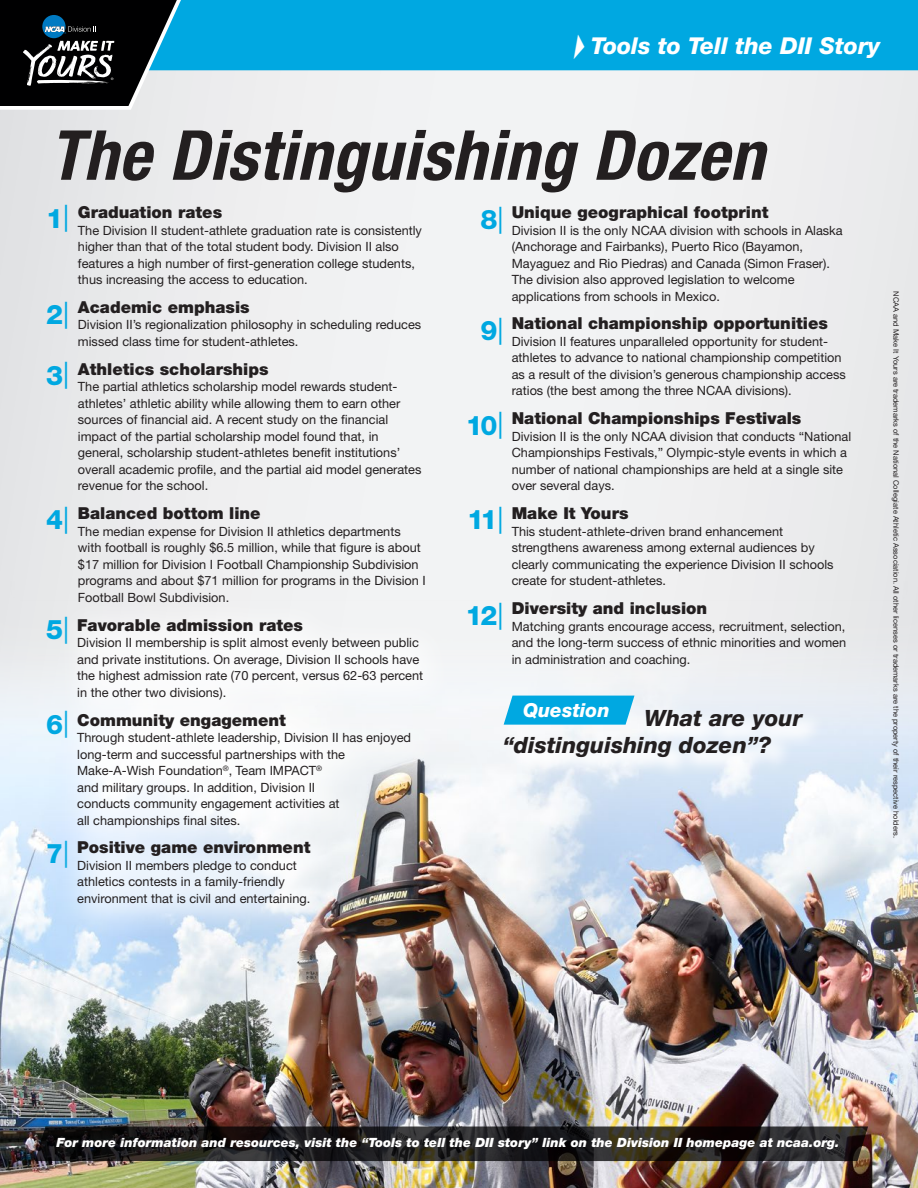
<style>
.page{position:relative;width:918px;height:1188px;background:#fff}
.page>*{position:absolute;margin:0;border:0;box-sizing:border-box;transform-origin:0 0}
.t1{font:italic 700 condensed 69px "Helvetica Neue LT Std";letter-spacing:.01em;color:#231f20}
.t2{font:800 27px "Helvetica Neue LT Std";color:#00a8e1}
.t3{font:italic 800 23.25px "Helvetica Neue LT Std";letter-spacing:-.005em;color:#fff}
.t4{font:italic 800 22.5px/27px "Helvetica Neue LT Std";color:#231f20}
.t5{font:italic 800 19.35px "Helvetica Neue LT Std";color:#fff}
.t6{font:900 16.5px "Helvetica Neue LT Std";color:#231f20}
.t7{font:12.75px/16.5px "Helvetica Neue LT Std";color:#231f20}
.t8{font:italic 900 12.75px "Helvetica Neue LT Std";color:#fff}
.t9{font:7.5px "Helvetica Neue LT Std";color:#231f20}
.s1{font-weight:400}
</style>
<div class="page">
<svg style="left:0;top:70px;width:918px;height:511px"></svg>
<img style="left:0;top:581px;width:918px;height:607px">
<svg style="left:35px;top:1126px;width:833px;height:35px"></svg>
<svg style="left:501px;top:705px;width:326px;height:76px;fill:#eff4f9"></svg>
<svg style="left:504px;top:696px;width:130px;height:29px"></svg>
<div style="left:227px;top:0;width:691px;height:70px;background:#00a8e1"></div>
<svg style="left:0;top:0;width:227px;height:112px"></svg>
<div style="left:55px;top:597px;width:403px;height:343px;background:#fff;opacity:.84"></div>
<svg style="left:574px;top:34px;width:13px;height:25px"></svg>
<h3 class="t3" style="left:591px;top:32px;width:291px">Tools to Tell the DII Story</h3>
<h1 class="t1" style="left:49px;top:113px;width:716px">The Distinguishing Dozen</h1>
<p class="t6" style="left:512px;top:202px;width:258px">Unique geographical footprint</p>
<p class="t7" style="left:512px;top:222px;width:333px">Division II is the only NCAA division with schools in Alaska (Anchorage and Fairbanks), Puerto Rico (Bayamon, Mayaguez and Rio Piedras) and Canada (Simon Fraser).<br>The division also approved legislation to welcome applications from schools in Mexico.</p>
<p class="t6" style="left:512px;top:314px;width:318px">National championship opportunities</p>
<p class="t7" style="left:512px;top:333px;width:336px">Division II features unparalleled opportunity for student&shy;athletes to advance to national championship competition as a result of the division’s generous championship access ratios (the best among the three NCAA divisions).</p>
<p class="t6" style="left:512px;top:409px;width:291px">National Championships Festivals</p>
<p class="t7" style="left:512px;top:428px;width:341px">Division II is the only NCAA division that conducts “National Championships Festivals,” Olympic-style events in which a number of national championships are held at a single site over several days.</p>
<p class="t6" style="left:512px;top:504px;width:118px">Make It Yours</p>
<p class="t7" style="left:512px;top:523px;width:323px">This student-athlete-driven brand enhancement strengthens awareness among external audiences by clearly communicating the experience Division II schools create for student-athletes.</p>
<p class="t6" style="left:512px;top:599px;width:197px">Diversity and inclusion</p>
<p class="t7" style="left:512px;top:618px;width:336px;text-align:justify">Matching grants encourage access, recruitment, selection, and the long-term success of ethnic minorities and women in administration and coaching.</p>
<h2 class="t2" style="left:46px;top:202px;width:25px">1<span class="s1">|</span></h2>
<h2 class="t2" style="left:480px;top:204px;width:25px">8<span class="s1">|</span></h2>
<p class="t6" style="left:78px;top:202px;width:146px">Graduation rates</p>
<p class="t7" style="left:78px;top:222px;width:346px">The Division II student-athlete graduation rate is consistently higher than that of the total student body. Division II also features a high number of first-generation college students, thus increasing the access to education.</p>
<p class="t6" style="left:78px;top:297px;width:173px">Academic emphasis</p>
<p class="t7" style="left:78px;top:317px;width:345px">Division II’s regionalization philosophy in scheduling reduces missed class time for student-athletes.</p>
<p class="t6" style="left:78px;top:359px;width:192px">Athletics scholarships</p>
<p class="t7" style="left:78px;top:378px;width:345px">The partial athletics scholarship model rewards student&shy;athletes’ athletic ability while allowing them to earn other sources of financial aid. A recent study on the financial impact of the partial scholarship model found that, in general, scholarship student-athletes benefit institutions’ overall academic profile, and the partial aid model generates revenue for the school.</p>
<p class="t6" style="left:78px;top:504px;width:184px">Balanced bottom line</p>
<p class="t7" style="left:78px;top:523px;width:349px">The median expense for Division II athletics departments with football is roughly $6.5 million, while that figure is about $17 million for Division I Football Championship Subdivision programs and about $71 million for programs in the Division I Football Bowl Subdivision.</p>
<h2 class="t2" style="left:46px;top:298px;width:25px">2<span class="s1">|</span></h2>
<h2 class="t2" style="left:46px;top:359px;width:25px">3<span class="s1">|</span></h2>
<h2 class="t2" style="left:480px;top:314px;width:25px">9<span class="s1">|</span></h2>
<h2 class="t2" style="left:466px;top:409px;width:39px">10<span class="s1">|</span></h2>
<h2 class="t2" style="left:46px;top:503px;width:25px">4<span class="s1">|</span></h2>
<h2 class="t2" style="left:467px;top:503px;width:38px">11<span class="s1">|</span></h2>
<h2 class="t2" style="left:465px;top:600px;width:40px">12<span class="s1">|</span></h2>
<h2 class="t2" style="left:46px;top:613px;width:25px">5<span class="s1">|</span></h2>
<p class="t6" style="left:77px;top:615px;width:227px">Favorable admission rates</p>
<p class="t7" style="left:77px;top:634px;width:348px">Division II membership is split almost evenly between public and private institutions. On average, Division II schools have the highest admission rate (70 percent, versus 62-63 percent in the other two divisions).</p>
<p class="t6" style="left:77px;top:710px;width:210px">Community engagement</p>
<p class="t7" style="left:77px;top:729px;width:335px">Through student-athlete leadership, Division II has enjoyed long-term and successful partnerships with the Make-A-Wish Foundation<sup>®</sup>, Team IMPACT<sup>®<br></sup>and military groups. In addition, Division II<br>conducts community engagement activities at<br>all championships final sites.</p>
<p class="t6" style="left:77px;top:838px;width:235px">Positive game environment</p>
<p class="t7" style="left:77px;top:857px;width:235px">Division II members pledge to conduct athletics contests in a family-friendly environment that is civil and entertaining.</p>
<h3 class="t5" style="left:523px;top:698px;width:88px">Question</h3>
<h3 class="t4" style="left:503px;top:704px;width:301px;text-indent:142px">What are your “distinguishing dozen”?</h3>
<h2 class="t2" style="left:46px;top:708px;width:25px">6<span class="s1">|</span></h2>
<h2 class="t2" style="left:46px;top:838px;width:25px">7<span class="s1">|</span></h2>
<p class="t9" style="left:901px;top:291px;width:548px;rotate:90deg">NCAA and Make It Yours are trademarks of the National Collegiate Athletic Association. All other licenses or trademarks are the property of their respective holders.</p>
<p class="t8" style="left:56px;top:1135px;width:785px">For more information and resources, visit the “Tools to tell the DII story” link on the Division II homepage at ncaa.org.</p>
</div>
